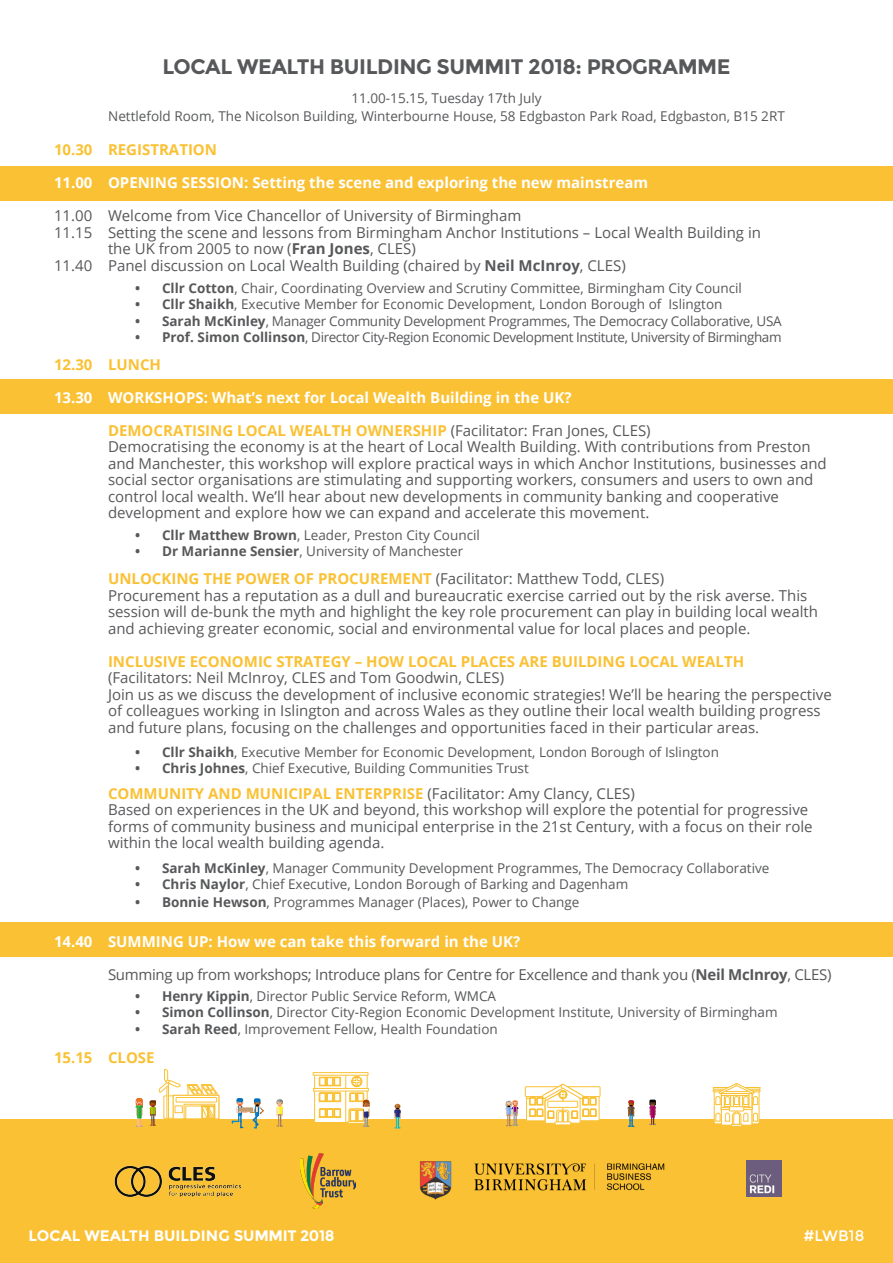
<style>
.page{position:relative;width:893px;height:1263px;background:#fff}
.page>*{position:absolute;margin:0;border:0;box-sizing:border-box;transform-origin:0 0}
.t1{font:700 21px "Montserrat";letter-spacing:-.02em;color:#57585a}
.t2{font:700 15.15px "Montserrat";color:#fff}
.t3{font:15.15px "Montserrat";color:#fff}
.t4{font:15px/16.5px "Open Sans";color:#57585a}
.t5{font:700 15px "Open Sans";color:#fac134}
.t6{font:700 15px "Open Sans";color:#fff}
.t7{font:15px "Open Sans";letter-spacing:-.02em;color:#57585a}
.t8{font:13.5px "Open Sans";color:#57585a}
.t9{font:13.5px "Open Sans";letter-spacing:-.03em;color:#57585a}
.t10{font:13.5px "Open Sans";letter-spacing:-.02em;color:#57585a}
.s1{font-weight:700}
.s2{font-weight:400;color:#57585a}
</style>
<div class="page">
<div style="left:0;top:1119px;width:893px;height:144px;background:#fac134"></div>
<svg style="left:505px;top:1100px;width:13px;height:26px"></svg>
<svg style="left:649px;top:1100px;width:7px;height:25px"></svg>
<svg style="left:394px;top:1104px;width:7px;height:24px"></svg>
<svg style="left:712px;top:1083px;width:49px;height:44px"></svg>
<hr style="left:729px;top:1107px;width:15px;height:4px;background:#fff">
<div style="left:729px;top:1106px;width:15px;height:5px;border:1px solid #fac134"></div>
<svg style="left:150px;top:1068px;width:70px;height:58px"></svg>
<div style="left:313px;top:1088px;width:56px;height:3px;border:1px solid #fac134"></div>
<div style="left:313px;top:1072px;width:55px;height:3px;border:1px solid #fac134"></div>
<div style="left:525px;top:1086px;width:75px;height:11px;border:1px solid #fac134"></div>
<svg style="left:526px;top:1083px;width:74px;height:42px"></svg>
<div style="left:548px;top:1101px;width:30px;height:6px;background:#fff"></div>
<div style="left:547px;top:1101px;width:31px;height:7px;border:1px solid #fac134"></div>
<svg style="left:232px;top:1098px;width:32px;height:28px"></svg>
<svg style="left:628px;top:1100px;width:6px;height:27px"></svg>
<svg style="left:136px;top:1098px;width:7px;height:28px"></svg>
<svg style="left:276px;top:1099px;width:7px;height:28px"></svg>
<svg style="left:314px;top:1073px;width:56px;height:54px"></svg>
<img style="left:301px;top:1153px;width:54px;height:55px">
<img style="left:114px;top:1126px;width:143px;height:72px">
<img style="left:419px;top:1161px;width:168px;height:39px">
<img style="left:594px;top:1163px;width:71px;height:28px">
<img style="left:746px;top:1160px;width:36px;height:36px">
<div style="left:0;top:923px;width:893px;height:34px;background:#fac134"></div>
<div style="left:0;top:379px;width:893px;height:35px;background:#fac134"></div>
<div style="left:0;top:166px;width:893px;height:34px;background:#fac134"></div>
<p class="t1" style="left:162px;top:54px;width:570px">LOCAL WEALTH BUILDING SUMMIT 2018: PROGRAMME</p>
<p class="t8" style="left:351px;top:88px;width:192px">11.00-15.15, Tuesday 17th July</p>
<p class="t8" style="left:108px;top:106px;width:678px">Nettlefold Room, The Nicolson Building, Winterbourne House, 58 Edgbaston Park Road, Edgbaston, B15 2RT</p>
<p class="t5" style="left:54px;top:139px;width:165px">10.30 REGISTRATION</p>
<p class="t6" style="left:54px;top:172px;width:596px">11.00 OPENING SESSION: Setting the scene and exploring the new mainstream</p>
<p class="t4" style="left:54px;top:207px;width:469px">11.00 Welcome from Vice Chancellor of University of Birmingham</p>
<p class="t4" style="left:108px;top:223px;width:655px;text-indent:-54px">11.15 Setting the scene and lessons from Birmingham Anchor Institutions – Local Wealth Building in the UK from 2005 to now (<span class="s1">Fran Jones</span>, CLES)</p>
<p class="t4" style="left:54px;top:256px;width:573px">11.40 Panel discussion on Local Wealth Building (chaired by <span class="s1">Neil McInroy</span>, CLES)</p>
<p class="t8" style="left:135px;top:279px;width:608px"><span class="s1">• Cllr Cotton</span>, Chair, Coordinating Overview and Scrutiny Committee, Birmingham City Council</p>
<p class="t8" style="left:135px;top:295px;width:589px"><span class="s1">• Cllr Shaikh</span>, Executive Member for Economic Development, London Borough of Islington</p>
<p class="t10" style="left:135px;top:311px;width:648px"><span class="s1">• Sarah McKinley</span>, Manager Community Development Programmes, The Democracy Collaborative, USA</p>
<p class="t9" style="left:135px;top:328px;width:648px"><span class="s1">• Prof. Simon Collinson</span>, Director City-Region Economic Development Institute, University of Birmingham</p>
<p class="t5" style="left:54px;top:353px;width:109px">12.30 LUNCH</p>
<p class="t6" style="left:54px;top:386px;width:519px">13.30 WORKSHOPS: What’s next for Local Wealth Building in the UK?</p>
<p class="t5" style="left:108px;top:419px;width:544px">DEMOCRATISING LOCAL WEALTH OWNERSHIP <span class="s2">(Facilitator: Fran Jones, CLES)</span></p>
<p class="t4" style="left:108px;top:438px;width:720px">Democratising the economy is at the heart of Local Wealth Building. With contributions from Preston and Manchester, this workshop will explore practical ways in which Anchor Institutions, businesses and social sector organisations are stimulating and supporting workers, consumers and users to own and control local wealth. We’ll hear about new developments in community banking and cooperative</p>
<p class="t4" style="left:108px;top:504px;width:543px">development and explore how we can expand and accelerate this movement.</p>
<p class="t8" style="left:135px;top:526px;width:346px"><span class="s1">• Cllr Matthew Brown</span>, Leader, Preston City Council</p>
<p class="t8" style="left:135px;top:542px;width:330px"><span class="s1">• Dr Marianne Sensier</span>, University of Manchester</p>
<p class="t5" style="left:108px;top:568px;width:558px">UNLOCKING THE POWER OF PROCUREMENT <span class="s2">(Facilitator: Matthew Todd, CLES)</span></p>
<p class="t4" style="left:108px;top:586px;width:711px">Procurement has a reputation as a dull and bureaucratic exercise carried out by the risk averse. This session will de-bunk the myth and highlight the key role procurement can play in building local wealth and achieving greater economic, social and environmental value for local places and people.</p>
<p class="t5" style="left:108px;top:650px;width:638px">INCLUSIVE ECONOMIC STRATEGY – HOW LOCAL PLACES ARE BUILDING LOCAL WEALTH</p>
<p class="t4" style="left:108px;top:669px;width:398px">(Facilitators: Neil McInroy, CLES and Tom Goodwin, CLES)</p>
<p class="t4" style="left:108px;top:685px;width:725px">Join us as we discuss the development of inclusive economic strategies! We’ll be hearing the perspective of colleagues working in Islington and across Wales as they outline their local wealth building progress and future plans, focusing on the challenges and opportunities faced in their particular areas.</p>
<p class="t8" style="left:135px;top:742px;width:585px"><span class="s1">• Cllr Shaikh</span>, Executive Member for Economic Development, London Borough of Islington</p>
<p class="t8" style="left:135px;top:759px;width:395px"><span class="s1">• Chris Johnes</span>, Chief Executive, Building Communities Trust</p>
<p class="t5" style="left:108px;top:782px;width:528px">COMMUNITY AND MUNICIPAL ENTERPRISE <span class="s2">(Facilitator: Amy Clancy, CLES)</span></p>
<p class="t4" style="left:108px;top:801px;width:706px">Based on experiences in the UK and beyond, this workshop will explore the potential for progressive forms of community business and municipal enterprise in the 21st Century, with a focus on their role within the local wealth building agenda.</p>
<p class="t8" style="left:135px;top:858px;width:636px"><span class="s1">• Sarah McKinley</span>, Manager Community Development Programmes, The Democracy Collaborative</p>
<p class="t8" style="left:135px;top:874px;width:495px"><span class="s1">• Chris Naylor</span>, Chief Executive, London Borough of Barking and Dagenham</p>
<p class="t8" style="left:135px;top:892px;width:446px"><span class="s1">• Bonnie Hewson</span>, Programmes Manager (Places), Power to Change</p>
<p class="t6" style="left:54px;top:931px;width:468px">14.40 SUMMING UP: How we can take this forward in the UK?</p>
<p class="t7" style="left:108px;top:964px;width:725px">Summing up from workshops; Introduce plans for Centre for Excellence and thank you (<span class="s1">Neil McInroy</span>, CLES)</p>
<p class="t8" style="left:135px;top:987px;width:363px"><span class="s1">• Henry Kippin</span>, Director Public Service Reform, WMCA</p>
<p class="t8" style="left:135px;top:1003px;width:644px"><span class="s1">• Simon Collinson</span>, Director City-Region Economic Development Institute, University of Birmingham</p>
<p class="t8" style="left:135px;top:1019px;width:364px"><span class="s1">• Sarah Reed</span>, Improvement Fellow, Health Foundation</p>
<p class="t5" style="left:54px;top:1046px;width:102px">15.15 CLOSE</p>
<p class="t2" style="left:29px;top:1226px;width:308px">LOCAL WEALTH BUILDING SUMMIT 2018</p>
<p class="t3" style="left:803px;top:1226px;width:63px">#LWB18</p>
</div>
